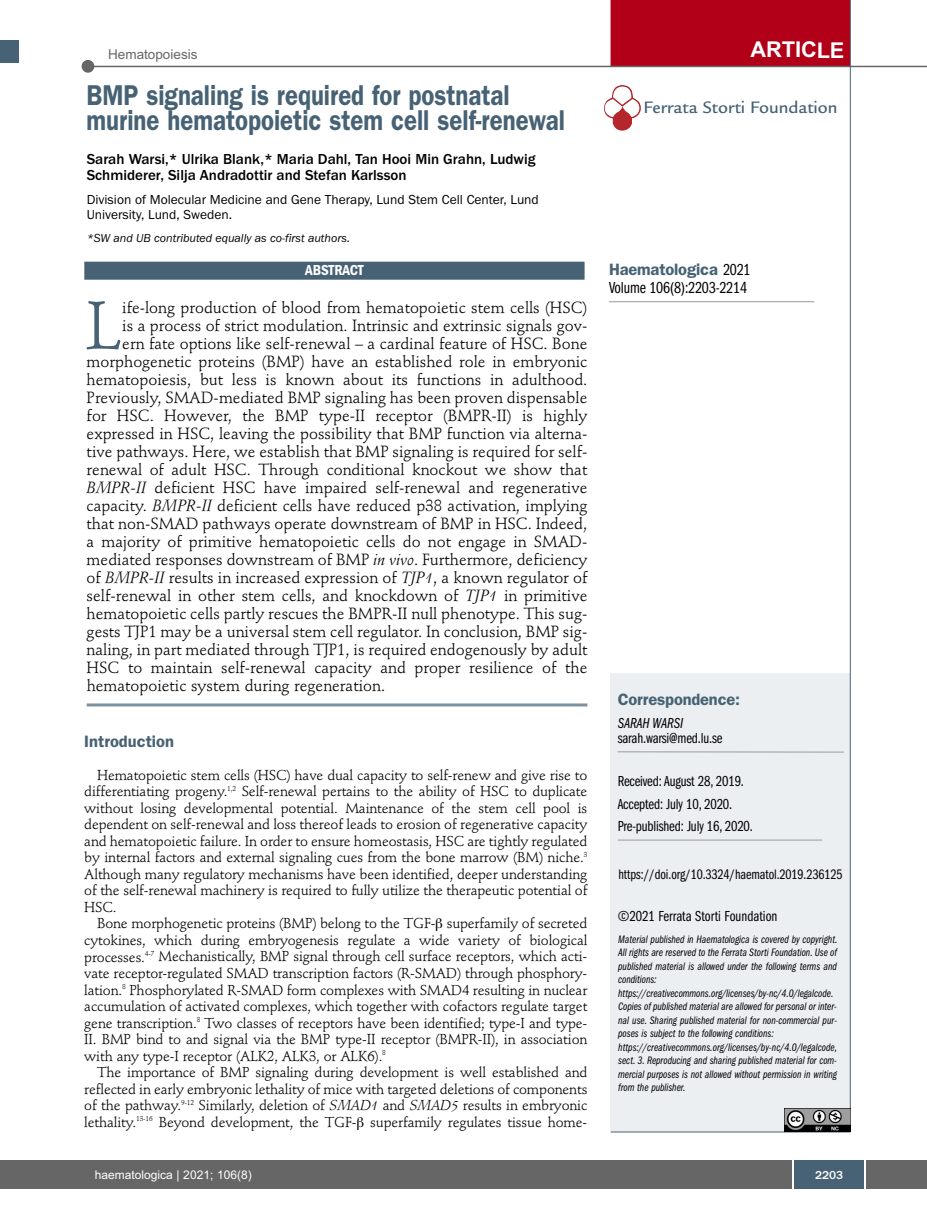
<style>
.page{position:relative;width:927px;height:1225px;background:#fff}
.page>*{position:absolute;margin:0;border:0;box-sizing:border-box;transform-origin:0 0}
.t1{font:66.45px "Stempel Schneidler";color:#466274}
.t2{font:600 28.8px/25.5px "Franklin Gothic";color:#466274;scale:.83 1}
.t3{font:700 21.75px "Arial";letter-spacing:-.01em;color:#fff}
.t4{font:500 18px "Legacy Sans";color:#466274}
.t5{font:600 16.5px "Franklin Gothic";letter-spacing:-.01em;color:#466274}
.t6{font:16.5px "Franklin Gothic Book Cmpr";letter-spacing:-.01em;color:#000}
.t7{font:16.05px "Stempel Schneidler";color:#000}
.t8{font:15px/22.5px "Franklin Gothic Book Cmpr";letter-spacing:-.01em;color:#000}
.t9{font:500 15px/16.5px "Franklin Gothic";color:#000}
.t10{font:15px "Franklin Gothic Book Cmpr Ital";letter-spacing:-.01em;color:#000}
.t11{font:600 condensed 15px "Franklin Gothic";letter-spacing:-.005em;color:#fff}
.t12{font:14.25px/16.5px "Stempel Schneidler";letter-spacing:-.01em;color:#000;text-align:justify}
.t13{font:14.25px "Franklin Gothic Book Cmpr";letter-spacing:-.005em;color:#000}
.t14{font:13.5px/15px "Franklin Gothic";color:#000}
.t15{font:13.5px "Arial";color:#666}
.t16{font:italic 12px "Franklin Gothic";color:#000}
.t17{font:12px "Arial";color:#fff}
.t18{font:500 12px "Franklin Gothic";color:#fff}
.t19{font:11.25px/13.5px "Franklin Gothic Book Cmpr Ital";color:#000}
.s1{font-style:italic}
.s2{font-family:"Franklin Gothic Book Cmpr";font-weight:400;color:#000}
</style>
<div class="page">
<div style="left:18px;top:1160px;width:909px;height:28px;background:#666"></div>
<div style="left:794px;top:1160px;width:70px;height:28px;background:#466274"></div>
<hr style="left:792px;top:1160px;width:2px;height:28px;background:#fff">
<hr style="left:864px;top:1160px;width:2px;height:28px;background:#fff">
<div style="left:611px;top:673px;width:239px;height:459px;background:#eceff1"></div>
<hr style="left:618px;top:840px;width:204px;height:1px;background:#999">
<hr style="left:618px;top:751px;width:226px;height:1px;background:#999">
<hr style="left:611px;top:1131px;width:239px;height:1px;background:#466274">
<hr style="left:609px;top:301px;width:205px;height:1px;background:#999">
<div style="left:611px;top:0;width:239px;height:67px;background:#b10017"></div>
<hr style="left:87px;top:66px;width:840px;height:1px;background:#666">
<div style="left:82px;top:60px;width:12px;height:13px;background:#666;border-radius:50%"></div>
<hr style="left:850px;top:0;width:1px;height:1131px;background:#466274">
<img style="left:785px;top:1108px;width:65px;height:23px">
<img style="left:604px;top:85px;width:37px;height:46px">
<div style="left:0;top:40px;width:19px;height:22px;background:#466274"></div>
<div style="left:0;top:1160px;width:18px;height:28px;background:#666"></div>
<hr style="left:87px;top:703px;width:500px;height:3px;background:#7d919e">
<div style="left:84px;top:262px;width:501px;height:18px;background:#466274"></div>
<p class="t15" style="left:108px;top:47px;width:91px">Hematopoiesis</p>
<h3 class="t3" style="left:751px;top:37px;width:95px">ARTICLE</h3>
<h2 class="t2" style="left:87px;top:85px;width:578px">BMP signaling is required for postnatal murine hematopoietic stem cell self-renewal</h2>
<p class="t9" style="left:87px;top:150px;width:450px">Sarah Warsi,* Ulrika Blank,* Maria Dahl, Tan Hooi Min Grahn, Ludwig<br>Schmiderer, Silja Andradottir and Stefan Karlsson</p>
<p class="t14" style="left:87px;top:192px;width:454px">Division of Molecular Medicine and Gene Therapy, Lund Stem Cell Center, Lund<br>University, Lund, Sweden.</p>
<p class="t16" style="left:87px;top:231px;width:265px">*SW and UB contributed equally as co-first authors.</p>
<p class="t11" style="left:305px;top:265px;width:60px">ABSTRACT</p>
<h1 class="t1" style="left:87px;top:298px;width:37px">L</h1>
<p class="t7" style="left:122px;top:300px;width:467px">ife-long production of blood from hematopoietic stem cells (HSC)</p>
<p class="t7" style="left:122px;top:318px;width:467px">is a process of strict modulation. Intrinsic and extrinsic signals gov-</p>
<p class="t7" style="left:122px;top:336px;width:467px">ern fate options like self-renewal – a cardinal feature of HSC. Bone</p>
<p class="t7" style="left:87px;top:354px;width:502px">morphogenetic proteins (BMP) have an established role in embryonic</p>
<p class="t7" style="left:87px;top:372px;width:502px">hematopoiesis, but less is known about its functions in adulthood.</p>
<p class="t7" style="left:87px;top:390px;width:502px">Previously, SMAD-mediated BMP signaling has been proven dispensable</p>
<p class="t7" style="left:87px;top:408px;width:502px">for HSC. However, the BMP type-II receptor (BMPR-II) is highly</p>
<p class="t7" style="left:87px;top:426px;width:502px">expressed in HSC, leaving the possibility that BMP function via alterna-</p>
<p class="t7" style="left:87px;top:444px;width:502px">tive pathways. Here, we establish that BMP signaling is required for self-</p>
<p class="t7" style="left:87px;top:462px;width:502px">renewal of adult HSC. Through conditional knockout we show that</p>
<p class="t7" style="left:87px;top:480px;width:502px"><span class="s1">BMPR-II</span> deficient HSC have impaired self-renewal and regenerative</p>
<p class="t7" style="left:87px;top:498px;width:502px">capacity. <span class="s1">BMPR-II</span> deficient cells have reduced p38 activation, implying</p>
<p class="t7" style="left:87px;top:516px;width:502px">that non-SMAD pathways operate downstream of BMP in HSC. Indeed,</p>
<p class="t7" style="left:87px;top:534px;width:502px">a majority of primitive hematopoietic cells do not engage in SMAD-</p>
<p class="t7" style="left:87px;top:552px;width:502px">mediated responses downstream of BMP <span class="s1">in vivo</span>. Furthermore, deficiency</p>
<p class="t7" style="left:87px;top:570px;width:502px">of <span class="s1">BMPR-II</span> results in increased expression of <span class="s1">TJP1</span>, a known regulator of</p>
<p class="t7" style="left:87px;top:588px;width:502px">self-renewal in other stem cells, and knockdown of <span class="s1">TJP1</span> in primitive</p>
<p class="t7" style="left:87px;top:606px;width:502px">hematopoietic cells partly rescues the BMPR-II null phenotype. This sug-</p>
<p class="t7" style="left:87px;top:624px;width:502px">gests TJP1 may be a universal stem cell regulator. In conclusion, BMP sig-</p>
<p class="t7" style="left:87px;top:642px;width:502px">naling, in part mediated through TJP1, is required endogenously by adult</p>
<p class="t7" style="left:87px;top:660px;width:502px">HSC to maintain self-renewal capacity and proper resilience of the</p>
<p class="t7" style="left:87px;top:678px;width:300px">hematopoietic system during regeneration.</p>
<p class="t5" style="left:84px;top:735px;width:91px">Introduction</p>
<p class="t12" style="left:84px;top:768px;width:505px;text-indent:13px">Hematopoietic stem cells (HSC) have dual capacity to self-renew and give rise to differentiating progeny.<sup>1,2</sup> Self-renewal pertains to the ability of HSC to duplicate without losing developmental potential. Maintenance of the stem cell pool is dependent on self-renewal and loss thereof leads to erosion of regenerative capacity and hematopoietic failure. In order to ensure homeostasis, HSC are tightly regulated by internal factors and external signaling cues from the bone marrow (BM) niche.<sup>3<br></sup>Although many regulatory mechanisms have been identified, deeper understanding of the self-renewal machinery is required to fully utilize the therapeutic potential of HSC.</p>
<p class="t12" style="left:84px;top:916px;width:505px;text-indent:13px">Bone morphogenetic proteins (BMP) belong to the TGF- superfamily of secreted cytokines, which during embryogenesis regulate a wide variety of biological processes.<sup>4-7</sup> Mechanistically, BMP signal through cell surface receptors, which acti&shy;vate receptor-regulated SMAD transcription factors (R-SMAD) through phosphory&shy;lation.<sup>8</sup> Phosphorylated R-SMAD form complexes with SMAD4 resulting in nuclear accumulation of activated complexes, which together with cofactors regulate target gene transcription.<sup>8</sup> Two classes of receptors have been identified; type-I and type-II. BMP bind to and signal via the BMP type-II receptor (BMPR-II), in association with any type-I receptor (ALK2, ALK3, or ALK6).<sup>8</sup></p>
<p class="t12" style="left:84px;top:1065px;width:505px;text-indent:13px">The importance of BMP signaling during development is well established and reflected in early embryonic lethality of mice with targeted deletions of components of the pathway.<sup>9-12</sup> Similarly, deletion of <span class="s1">SMAD1</span> and <span class="s1">SMAD5</span> results in embryonic lethality.<sup>13-16</sup> Beyond development, the TGF- superfamily regulates tissue home-</p>
<p class="t4" style="left:644px;top:101px;width:196px">Ferrata Storti Foundation</p>
<p class="t5" style="left:609px;top:264px;width:143px">Haematologica <span class="s2">2021</span></p>
<p class="t6" style="left:609px;top:282px;width:140px">Volume 106(8):2203-2214</p>
<p class="t5" style="left:618px;top:693px;width:124px">Correspondence:</p>
<p class="t10" style="left:618px;top:718px;width:67px">SARAH WARSI</p>
<p class="t8" style="left:618px;top:728px;width:106px">sarah.warsi@med.lu.se</p>
<p class="t8" style="left:618px;top:771px;width:137px">Received: August 28, 2019.<br>Accepted: July 10, 2020.<br>Pre-published: July 16, 2020.</p>
<p class="t13" style="left:618px;top:869px;width:226px">https://doi.org/10.3324/haematol.2019.236125</p>
<p class="t8" style="left:618px;top:906px;width:161px">©2021 Ferrata Storti Foundation</p>
<p class="t19" style="left:618px;top:933px;width:221px">Material published in Haematologica is covered by copyright.<br>All rights are reserved to the Ferrata Storti Foundation. Use of published material is allowed under the following terms and conditions: https://creativecommons.org/licenses/by-nc/4.0/legalcode.<br>Copies of published material are allowed for personal or inter&shy;nal use. Sharing published material for non-commercial pur&shy;poses is subject to the following conditions: https://creativecommons.org/licenses/by-nc/4.0/legalcode, sect. 3. Reproducing and sharing published material for com&shy;mercial purposes is not allowed without permission in writing from the publisher.</p>
<p class="t17" style="left:95px;top:1167px;width:158px">haematologica | 2021; 106(8)</p>
<p class="t18" style="left:815px;top:1167px;width:30px">2203</p>
</div>
